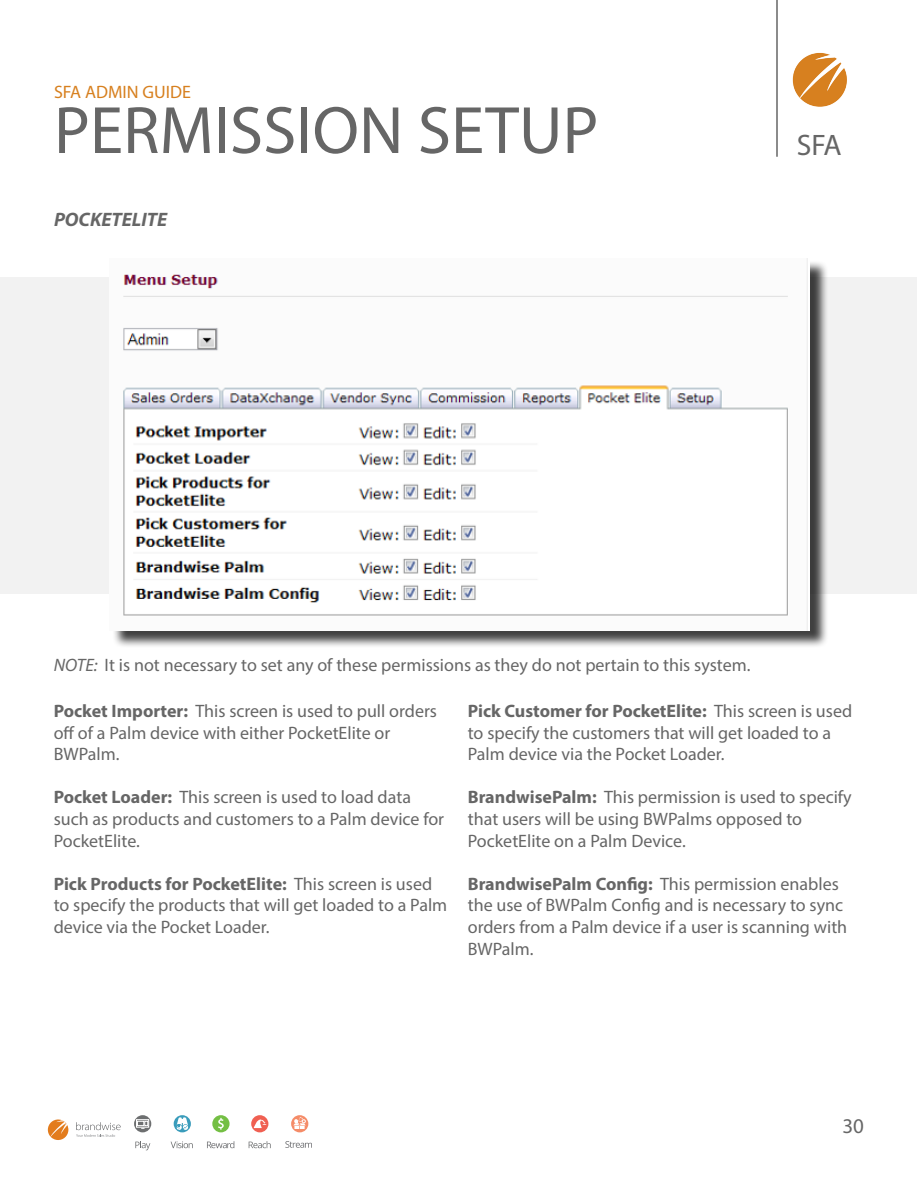
<style>
.page{position:relative;width:918px;height:1188px;background:#fff}
.page>*{position:absolute;margin:0;border:0;box-sizing:border-box;transform-origin:0 0}
.t1{font:67.5px "Myriad Pro";color:#666}
.t2{font:29.7px "Myriad Pro";color:#666}
.t3{font:21px "Myriad Pro";color:#666}
.t4{font:italic 700 19.5px "Myriad Pro";color:#666}
.t5{font:18px/21.6px "Myriad Pro";color:#666}
.t6{font:18px "Myriad Pro";color:#d7801f}
.s1{font-style:italic}
.s2{font-weight:700}
</style>
<div class="page">
<hr style="left:776px;top:0;width:2px;height:157px;background:#666">
<svg style="left:48px;top:1119px;width:20px;height:21px"></svg>
<svg style="left:76px;top:1122px;width:45px;height:15px"></svg>
<svg style="left:134px;top:1115px;width:17px;height:17px"></svg>
<svg style="left:135px;top:1141px;width:15px;height:9px"></svg>
<div style="left:136px;top:1119px;width:13px;height:8px;border:1px solid #fff"></div>
<svg style="left:137px;top:1121px;width:11px;height:8px"></svg>
<div style="left:251px;top:1115px;width:17px;height:17px;background:#f06052;border-radius:50%"></div>
<svg style="left:249px;top:1141px;width:22px;height:7px"></svg>
<svg style="left:254px;top:1119px;width:12px;height:9px"></svg>
<div style="left:291px;top:1115px;width:17px;height:17px;background:#f58c68;border-radius:50%"></div>
<svg style="left:285px;top:1141px;width:27px;height:7px"></svg>
<svg style="left:293px;top:1117px;width:13px;height:12px"></svg>
<div style="left:174px;top:1115px;width:17px;height:17px;background:#3a9cbb;border-radius:50%"></div>
<svg style="left:171px;top:1141px;width:22px;height:7px"></svg>
<svg style="left:176px;top:1117px;width:12px;height:13px"></svg>
<svg style="left:207px;top:1141px;width:27px;height:7px"></svg>
<div style="left:212px;top:1115px;width:18px;height:17px;background:#74bf44;border-radius:50%"></div>
<svg style="left:218px;top:1118px;width:6px;height:12px"></svg>
<img style="left:792px;top:52px;width:55px;height:55px">
<div style="left:0;top:278px;width:916px;height:316px;background:#f2f2f2"></div>
<div style="left:112px;top:260px;width:717px;height:389px;background:#000;opacity:.75"></div>
<img style="left:112px;top:258px;width:698px;height:372px">
<p class="t6" style="left:54px;top:80px;width:138px">SFA ADMIN GUIDE</p>
<h1 class="t1" style="left:54px;top:89px;width:546px">PERMISSION SETUP</h1>
<p class="t4" style="left:54px;top:207px;width:115px">POCKETELITE</p>
<h2 class="t2" style="left:797px;top:127px;width:47px">SFA</h2>
<p class="t5" style="left:54px;top:653px;width:698px"><span class="s1">NOTE:</span> It is not necessary to set any of these permissions as they do not pertain to this system.</p>
<p class="t5" style="left:54px;top:700px;width:385px"><span class="s2">Pocket Importer:</span> This screen is used to pull orders off of a Palm device with either PocketElite or<br>BWPalm.</p>
<p class="t5" style="left:54px;top:786px;width:392px"><span class="s2">Pocket Loader:</span> This screen is used to load data such as products and customers to a Palm device for<br>PocketElite.</p>
<p class="t5" style="left:54px;top:873px;width:395px"><span class="s2">Pick Products for PocketElite:</span> This screen is used to specify the products that will get loaded to a Palm device via the Pocket Loader.</p>
<p class="t5" style="left:468px;top:700px;width:386px"><span class="s2">Pick Customer for PocketElite:</span> This screen is used to specify the customers that will get loaded to a<br>Palm device via the Pocket Loader.</p>
<p class="t5" style="left:468px;top:786px;width:385px"><span class="s2">BrandwisePalm:</span> This permission is used to specify that users will be using BWPalms opposed to<br>PocketElite on a Palm Device.</p>
<p class="t5" style="left:468px;top:873px;width:381px"><span class="s2">BrandwisePalm Config:</span> This permission enables the use of BWPalm Config and is necessary to sync orders from a Palm device if a user is scanning with BWPalm.</p>
<p class="t3" style="left:842px;top:1113px;width:23px">30</p>
</div>
